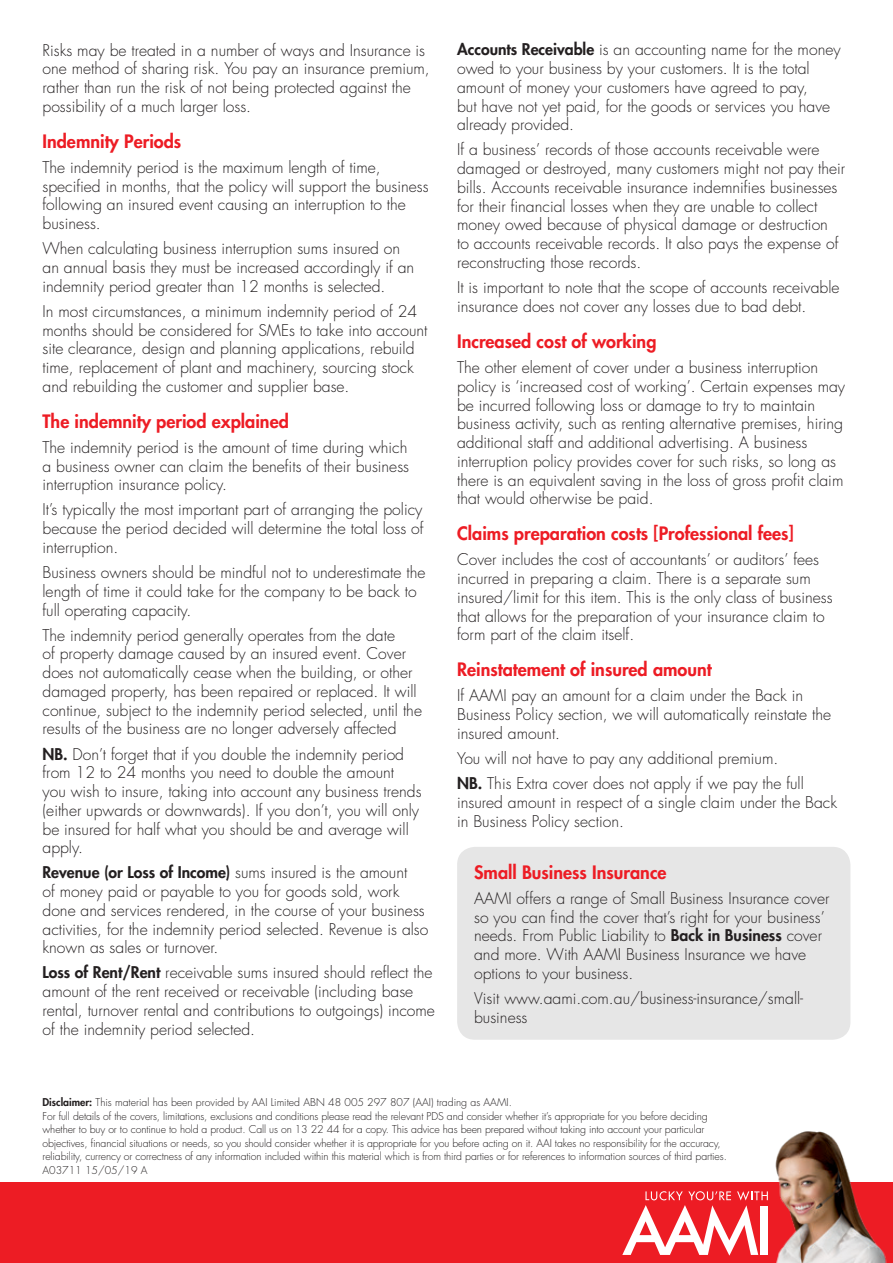
<style>
.page{position:relative;width:893px;height:1263px;background:#fff}
.page>*{position:absolute;margin:0;border:0;box-sizing:border-box;transform-origin:0 0}
.t1{font:800 18px "Futura Std";color:#ed1c24}
.t2{font:300 15.75px/18.8px "Futura Std";color:#231f20}
.t3{font:300 10.5px/13.5px "Futura Std";letter-spacing:-.01em;color:#231f20}
.s1{font-weight:800}
</style>
<div class="page">
<div style="left:0;top:1182px;width:893px;height:81px;background:#ed1c24"></div>
<img style="left:775px;top:1131px;width:112px;height:132px">
<svg style="left:622px;top:1191px;width:146px;height:64px"></svg>
<div style="left:457px;top:847px;width:393px;height:193px;background:#e6e6e6;border-radius:18px"></div>
<p class="t2" style="left:43px;top:41px;width:389px">Risks may be treated in a number of ways and Insurance is one method of sharing risk. You pay an insurance premium, rather than run the risk of not being protected against the possibility of a much larger loss.</p>
<p class="t1" style="left:43px;top:130px;width:140px">Indemnity Periods</p>
<p class="t2" style="left:43px;top:158px;width:388px">The indemnity period is the maximum length of time, specified in months, that the policy will support the business following an insured event causing an interruption to the business.</p>
<p class="t2" style="left:43px;top:239px;width:373px">When calculating business interruption sums insured on an annual basis they must be increased accordingly if an indemnity period greater than 12 months is selected.</p>
<p class="t2" style="left:43px;top:302px;width:386px">In most circumstances, a minimum indemnity period of 24 months should be considered for SMEs to take into account site clearance, design and planning applications, rebuild time, replacement of plant and machinery, sourcing stock and rebuilding the customer and supplier base.</p>
<p class="t1" style="left:43px;top:410px;width:248px">The indemnity period explained</p>
<p class="t2" style="left:43px;top:438px;width:368px;text-align:justify">The indemnity period is the amount of time during which a business owner can claim the benefits of their business interruption insurance policy.</p>
<p class="t2" style="left:43px;top:501px;width:383px;text-align:justify">It’s typically the most important part of arranging the policy because the period decided will determine the total loss of interruption.</p>
<p class="t2" style="left:43px;top:563px;width:384px">Business owners should be mindful not to underestimate the length of time it could take for the company to be back to full operating capacity.</p>
<p class="t2" style="left:43px;top:626px;width:381px">The indemnity period generally operates from the date<br>of property damage caused by an insured event. Cover does not automatically cease when the building, or other damaged property, has been repaired or replaced. It will continue, subject to the indemnity period selected, until the results of the business are no longer adversely affected</p>
<p class="t2" style="left:43px;top:745px;width:381px"><span class="s1">NB.</span> Don’t forget that if you double the indemnity period from 12 to 24 months you need to double the amount<br>you wish to insure, taking into account any business trends (either upwards or downwards). If you don’t, you will only be insured for half what you should be and average will apply.</p>
<p class="t2" style="left:43px;top:864px;width:387px"><span class="s1">Revenue (or Loss of Income)</span> sums insured is the amount<br>of money paid or payable to you for goods sold, work done and services rendered, in the course of your business activities, for the indemnity period selected. Revenue is also known as sales or turnover.</p>
<p class="t2" style="left:43px;top:964px;width:394px"><span class="s1">Loss of Rent/Rent</span> receivable sums insured should reflect the amount of the rent received or receivable (including base rental, turnover rental and contributions to outgoings) income of the indemnity period selected.</p>
<p class="t2" style="left:457px;top:41px;width:385px"><span class="s1">Accounts Receivable</span> is an accounting name for the money owed to your business by your customers. It is the total amount of money your customers have agreed to pay,<br>but have not yet paid, for the goods or services you have already provided.</p>
<p class="t2" style="left:457px;top:141px;width:390px">If a business’ records of those accounts receivable were damaged or destroyed, many customers might not pay their bills. Accounts receivable insurance indemnifies businesses for their financial losses when they are unable to collect money owed because of physical damage or destruction<br>to accounts receivable records. It also pays the expense of reconstructing those records.</p>
<p class="t2" style="left:457px;top:278px;width:384px">It is important to note that the scope of accounts receivable insurance does not cover any losses due to bad debt.</p>
<p class="t1" style="left:457px;top:330px;width:201px">Increased cost of working</p>
<p class="t2" style="left:457px;top:358px;width:390px">The other element of cover under a business interruption policy is ‘increased cost of working’. Certain expenses may be incurred following loss or damage to try to maintain business activity, such as renting alternative premises, hiring additional staff and additional advertising. A business interruption policy provides cover for such risks, so long as there is an equivalent saving in the loss of gross profit claim that would otherwise be paid.</p>
<p class="t1" style="left:457px;top:522px;width:338px">Claims preparation costs [Professional fees]</p>
<p class="t2" style="left:457px;top:551px;width:377px">Cover includes the cost of accountants’ or auditors’ fees incurred in preparing a claim. There is a separate sum insured/limit for this item. This is the only class of business that allows for the preparation of your insurance claim to form part of the claim itself.</p>
<p class="t1" style="left:457px;top:658px;width:256px">Reinstatement of insured amount</p>
<p class="t2" style="left:457px;top:687px;width:376px">If AAMI pay an amount for a claim under the Back in<br>Business Policy section, we will automatically reinstate the insured amount.</p>
<p class="t2" style="left:457px;top:746px;width:348px;line-height:25px">You will not have to pay any additional premium.<br><span class="s1">NB.</span> This Extra cover does not apply if we pay the full</p>
<p class="t2" style="left:457px;top:793px;width:382px">insured amount in respect of a single claim under the Back in Business Policy section.</p>
<p class="t1" style="left:474px;top:861px;width:194px">Small Business Insurance</p>
<p class="t2" style="left:474px;top:889px;width:357px">AAMI offers a range of Small Business Insurance cover so you can find the cover that’s right for your business’ needs. From Public Liability to <span class="s1">Back in Business</span> cover and more. With AAMI Business Insurance we have options to your business.</p>
<p class="t2" style="left:474px;top:989px;width:331px">Visit www.aami.com.au/business-insurance/small&shy;business</p>
<p class="t3" style="left:43px;top:1096px;width:686px"><span class="s1">Disclaimer:</span> This material has been provided by AAI Limited ABN 48 005 297 807 (AAI) trading as AAMI.<br>For full details of the covers, limitations, exclusions and conditions please read the relevant PDS and consider whether it’s appropriate for you before deciding whether to buy or to continue to hold a product. Call us on 13 22 44 for a copy. This advice has been prepared without taking into account your particular objectives, financial situations or needs, so you should consider whether it is appropriate for you before acting on it. AAI takes no responsibility for the accuracy, reliability, currency or correctness of any information included within this material which is from third parties or for references to information sources of third parties.<br>A03711 15/05/19 A</p>
</div>
